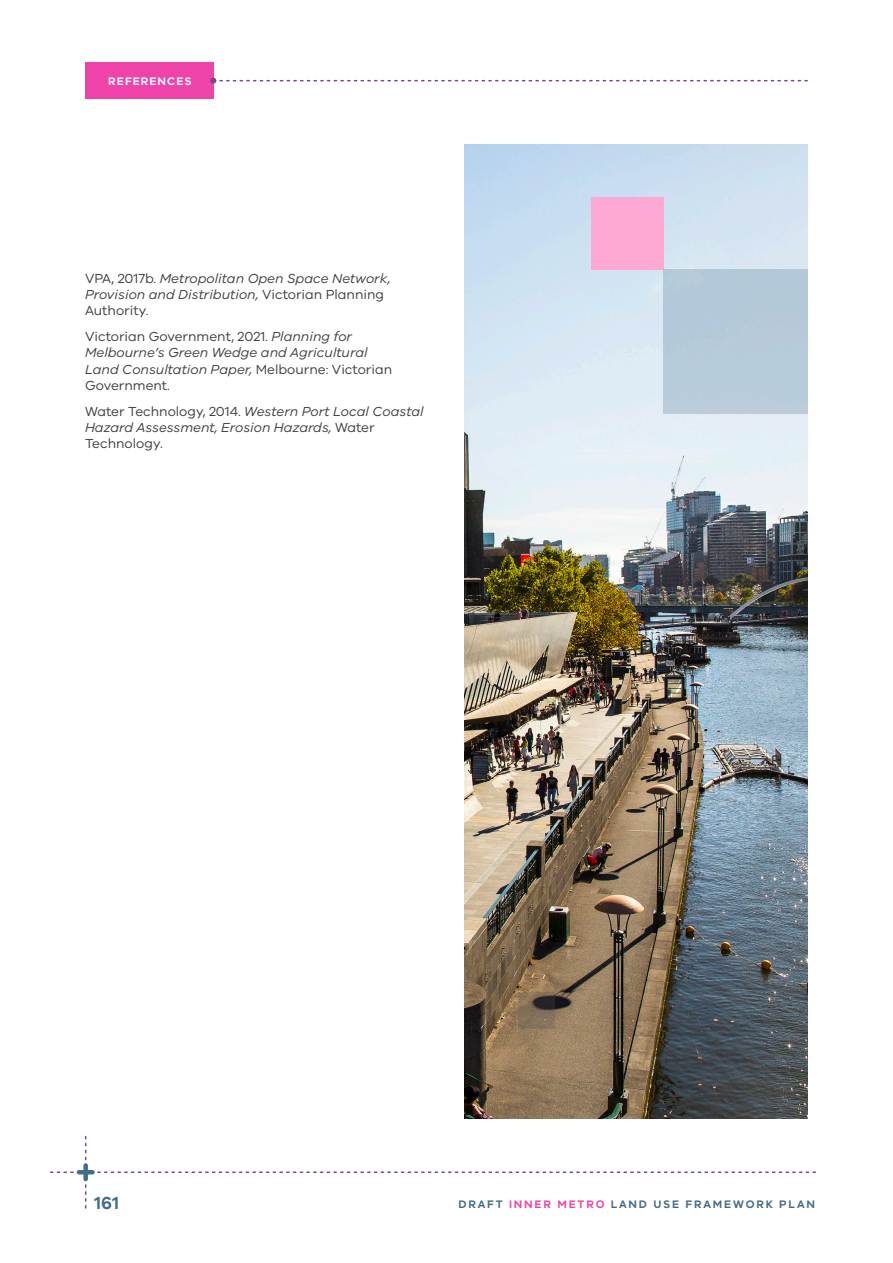
<style>
.page{position:relative;width:893px;height:1263px;background:#fff}
.page>*{position:absolute;margin:0;border:0;box-sizing:border-box;transform-origin:0 0}
.t1{font:600 18px "VIC";color:#436b8a}
.Body{font:italic 13.5px/16.2px "VIC";color:#3e3e3f}
.t2{font:600 11.25px "VIC";letter-spacing:.16em;color:#436b8a}
.t3{font:600 11.25px "VIC";letter-spacing:.09em;color:#fff}
.s1{font-style:normal}
.s2{color:#ee43a9}
</style>
<div class="page">
<div style="left:85px;top:63px;width:128px;height:36px;background:#ee43a9"></div>
<svg style="left:51px;top:1136px;width:764px;height:72px"></svg>
<hr style="left:79px;top:1170px;width:13px;height:4px;background:#436b8a">
<div style="left:83px;top:1165px;width:5px;height:14px;background:#436b8a"></div>
<svg style="left:210px;top:78px;width:597px;height:6px"></svg>
<img style="left:465px;top:145px;width:343px;height:973px">
<svg style="left:519px;top:992px;width:36px;height:36px"></svg>
<div style="left:591px;top:198px;width:72px;height:72px;background:#fea9d4"></div>
<div style="left:663px;top:269px;width:145px;height:145px;background:#b7cadb"></div>
<p class="t3" style="left:108px;top:75px;width:85px">REFERENCES</p>
<p class="Body" style="left:85px;top:270px;width:307px"><span class="s1">VPA, 2017b.</span> Metropolitan Open Space Network,<br>Provision and Distribution, <span class="s1">Victorian Planning<br>Authority.</span></p>
<p class="Body" style="left:85px;top:328px;width:309px"><span class="s1">Victorian Government, 2021.</span> Planning for Melbourne’s Green Wedge and Agricultural Land Consultation Paper, <span class="s1">Melbourne: Victorian Government.</span></p>
<p class="Body" style="left:85px;top:402px;width:340px"><span class="s1">Water Technology, 2014.</span> Western Port Local Coastal<br>Hazard Assessment, Erosion Hazards, <span class="s1">Water<br>Technology.</span></p>
<h1 class="t1" style="left:94px;top:1191px;width:26px">161</h1>
<p class="t2" style="left:458px;top:1197px;width:358px">DRAFT <span class="s2">INNER METRO</span> LAND USE FRAMEWORK PLAN</p>
</div>
